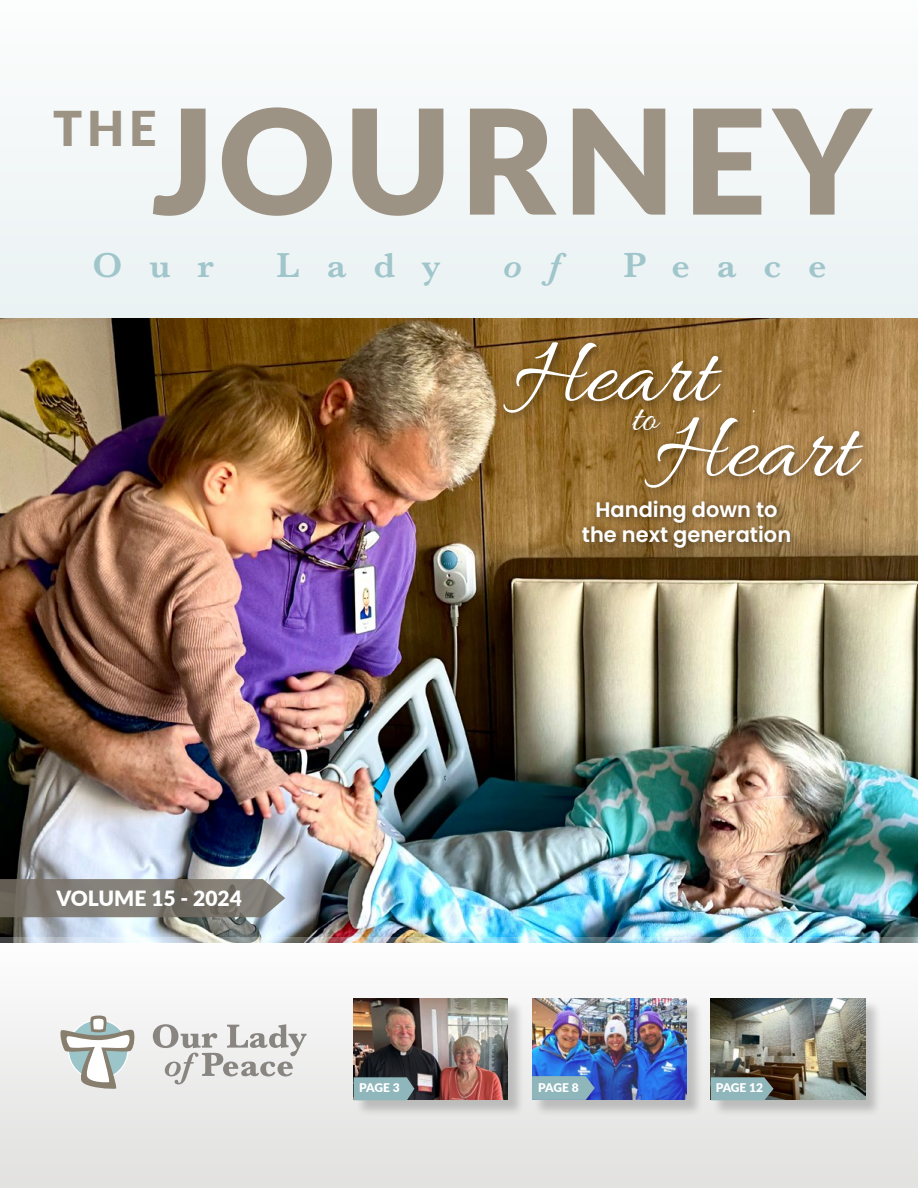
<style>
.page{position:relative;width:918px;height:1188px;background:#fff}
.page>*{position:absolute;margin:0;border:0;box-sizing:border-box;transform-origin:0 0}
.t1{font:900 145.5px "Lato";letter-spacing:.05em;color:#9d9385}
.t2{font:97.5px/75px "Allura";color:#fff}
.t3{font:900 48px "Lato";color:#9d9385}
.t4{font:45px "Allura";color:#fff}
.t5{font:600 36px "Baskerville";letter-spacing:.75em;color:#a0c6cb}
.t6{font:italic 600 36px "Baskerville";color:#a0c6cb}
.t7{font:600 21px/25.2px "Poppins";color:#fff;text-align:center}
.t8{font:900 21px "Lato";color:#fff}
.t9{font:900 12px "Lato";letter-spacing:-.025em;color:#fff}
</style>
<div class="page">
<div style="left:0;top:0;width:918px;height:365px;background:#f3f7f7"></div>
<img style="left:0;top:318px;width:918px;height:619px">
<div style="left:0;top:937px;width:918px;height:251px;background:linear-gradient(to bottom,#f7f9fa,#e3e1e0)"></div>
<div style="left:355px;top:1000px;width:170px;height:117px;background:#000;opacity:.2"></div>
<img style="left:354px;top:999px;width:154px;height:101px">
<div style="left:712px;top:1000px;width:170px;height:117px;background:#000;opacity:.2"></div>
<img style="left:711px;top:999px;width:154px;height:101px">
<div style="left:533px;top:1000px;width:171px;height:117px;background:#000;opacity:.2"></div>
<img style="left:532px;top:999px;width:155px;height:101px">
<svg style="left:354px;top:1077px;width:60px;height:23px"></svg>
<svg style="left:532px;top:1076px;width:63px;height:24px;background:#86acbc"></svg>
<svg style="left:711px;top:1077px;width:63px;height:23px"></svg>
<svg style="left:59px;top:1015px;width:77px;height:75px"></svg>
<svg style="left:153px;top:1024px;width:154px;height:60px"></svg>
<svg style="left:0;top:879px;width:285px;height:38px;background:#807c75"></svg>
<div style="left:577px;top:495px;width:224px;height:64px;background:#000;opacity:.5"></div>
<div style="left:498px;top:337px;width:234px;height:87px;background:#000;opacity:.5"></div>
<div style="left:639px;top:412px;width:234px;height:87px;background:#000;opacity:.5"></div>
<div style="left:627px;top:404px;width:44px;height:37px;background:#000;opacity:.5"></div>
<h1 class="t1" style="left:151px;top:52px;width:721px">JOURNEY</h1>
<h3 class="t3" style="left:53px;top:93px;width:105px">THE</h3>
<h3 class="t5" style="left:93px;top:240px;width:123px">Our</h3>
<h3 class="t5" style="left:277px;top:240px;width:165px">Lady</h3>
<h3 class="t6" style="left:504px;top:240px;width:58px">o f</h3>
<h3 class="t5" style="left:624px;top:240px;width:204px">Peace</h3>
<h2 class="t2" style="left:654px;top:344px;width:203px;text-indent:-141px">Heart<br>Heart</h2>
<h3 class="t4" style="left:632px;top:393px;width:27px">to</h3>
<p class="t7" style="left:582px;top:497px;width:211px">Handing down to the next generation</p>
<p class="t8" style="left:56px;top:883px;width:187px">VOLUME 15 - 2024</p>
<p class="t9" style="left:359px;top:1079px;width:42px">PAGE 3</p>
<p class="t9" style="left:538px;top:1079px;width:42px">PAGE 8</p>
<p class="t9" style="left:716px;top:1079px;width:49px">PAGE 12</p>
</div>
